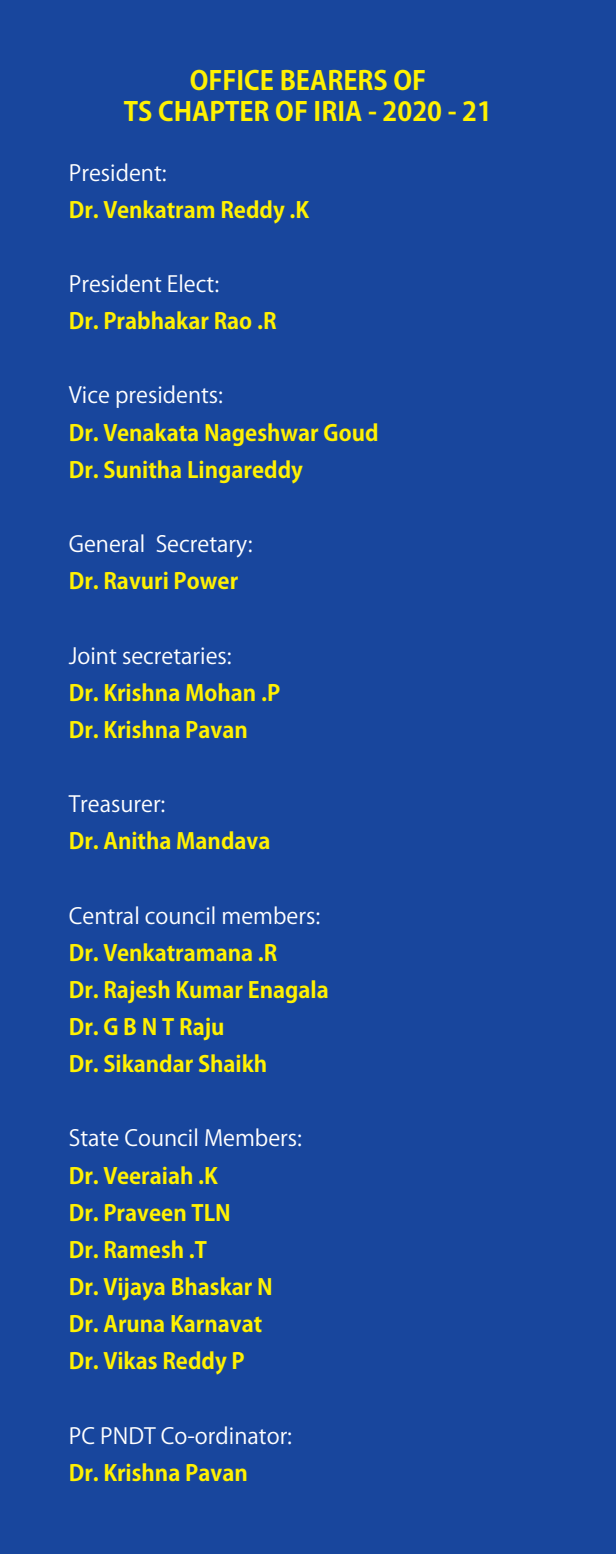
<style>
.page{position:relative;width:616px;height:1554px;background:#fff}
.page>*{position:absolute;margin:0;border:0;box-sizing:border-box;transform-origin:0 0}
.t1{font:700 26px/31px "Koz Go Pro";color:#fff101}
.t2{font:700 22px/37.2px "Koz Go Pro";color:#fff101}
.t3{font:22px "Koz Go Pro";color:#fff}
</style>
<div class="page">
<div style="left:0;top:0;width:615px;height:1553px;background:#18469d"></div>
<p class="t1" style="left:124px;top:66px;width:369px;text-indent:136px">e Bearers of<br>TS Chapter of IRIA - 2020 - 21</p>
<p class="t1" style="left:190px;top:66px;width:32px">Offic</p>
<p class="t3" style="left:69px;top:158px;width:99px">President:</p>
<p class="t2" style="left:69px;top:192px;width:242px">Dr. Venkatram Reddy .K</p>
<p class="t3" style="left:69px;top:270px;width:152px">President Elect:</p>
<p class="t2" style="left:69px;top:304px;width:209px">Dr. Prabhakar Rao .R</p>
<p class="t3" style="left:69px;top:381px;width:156px">Vice presidents:</p>
<p class="t2" style="left:69px;top:415px;width:311px">Dr. Venakata Nageshwar Goud<br>Dr. Sunitha Lingareddy</p>
<p class="t3" style="left:69px;top:530px;width:185px">General Secretary:</p>
<p class="t2" style="left:69px;top:564px;width:171px">Dr. Ravuri Power</p>
<p class="t3" style="left:69px;top:641px;width:164px">Joint secretaries:</p>
<p class="t2" style="left:69px;top:675px;width:213px">Dr. Krishna Mohan .P<br>Dr. Krishna Pavan</p>
<p class="t3" style="left:69px;top:789px;width:98px">Treasurer:</p>
<p class="t2" style="left:69px;top:824px;width:203px">Dr. Anitha Mandava</p>
<p class="t3" style="left:69px;top:901px;width:253px">Central council members:</p>
<p class="t2" style="left:69px;top:935px;width:261px">Dr. Venkatramana .R<br>Dr. Rajesh Kumar Enagala<br>Dr. G B N T Raju<br>Dr. Sikandar Shaikh</p>
<p class="t3" style="left:69px;top:1124px;width:234px">State Council Members:</p>
<p class="t2" style="left:69px;top:1158px;width:202px">Dr. Veeraiah .K<br>Dr. Praveen TLN<br>Dr. Ramesh .T<br>Dr. Vijaya Bhaskar N<br>Dr. Aruna Karnavat<br>Dr. Vikas Reddy P</p>
<p class="t3" style="left:69px;top:1421px;width:224px">PC PNDT Co-ordinator:</p>
<p class="t2" style="left:69px;top:1455px;width:180px">Dr. Krishna Pavan</p>
</div>
